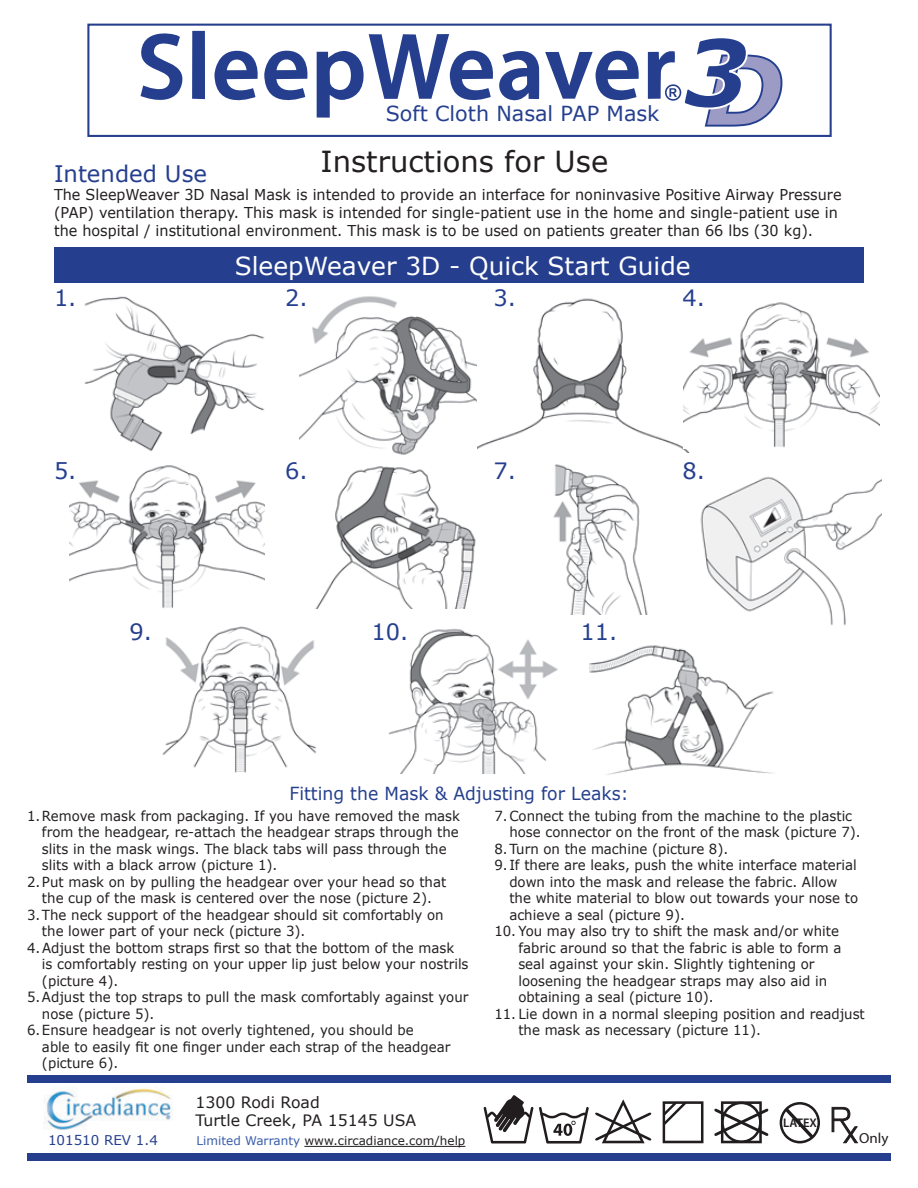
<style>
.page{position:relative;width:918px;height:1188px;background:#fff}
.page>*{position:absolute;margin:0;border:0;box-sizing:border-box;transform-origin:0 0}
.t1{font:italic 700 94.05px "Verdana";color:#253f8e}
.t2{font:28.95px "Verdana";color:#231f20}
.t3{font:24.9px "Verdana";color:#fff}
.t4{font:22.8px "Verdana";color:#253f8e}
.t5{font:22.5px "Verdana";color:#253f8e}
.t6{font:20.7px "Verdana";color:#253f8e}
.t7{font:18px "Verdana";color:#253f8e;scale:.96 1}
.t8{font:15.75px/18px "Verdana";color:#231f20}
.t9{font:15px/18px "Verdana";color:#231f20;scale:.96 1}
.t10{font:14.55px "Myriad Pro";color:#211d1e}
.t11{font:13.8px/16.5px "Verdana";color:#231f20;scale:.96 1}
.t12{font:13.5px "Verdana";color:#253f8e}
.t13{font:600 12.6px "Myriad Pro";color:#211d1e}
.t14{font:12px "Verdana";color:#231f20}
.s1{font-size:96.45px;color:#9b9bc6}
.s2{color:#3a5eab}
</style>
<div class="page">
<img style="left:162px;top:626px;width:154px;height:147px">
<img style="left:589px;top:645px;width:185px;height:130px">
<img style="left:84px;top:296px;width:181px;height:156px">
<img style="left:316px;top:466px;width:160px;height:142px">
<img style="left:299px;top:296px;width:179px;height:159px">
<img style="left:478px;top:298px;width:210px;height:154px">
<img style="left:388px;top:628px;width:170px;height:146px">
<img style="left:700px;top:476px;width:182px;height:150px">
<img style="left:553px;top:464px;width:95px;height:150px">
<img style="left:683px;top:298px;width:196px;height:151px">
<img style="left:69px;top:465px;width:196px;height:144px">
<svg style="left:140px;top:30px;width:525px;height:88px"></svg>
<svg style="left:665px;top:51px;width:118px;height:76px"></svg>
<div style="left:54px;top:247px;width:810px;height:36px;background:#253f8e"></div>
<div style="left:87px;top:24px;width:745px;height:113px;border:2px solid #253f8e"></div>
<img style="left:44px;top:1087px;width:129px;height:43px">
<div style="left:27px;top:1154px;width:864px;height:7px;background:#253f8e"></div>
<div style="left:27px;top:1076px;width:864px;height:7px;background:#253f8e"></div>
<hr style="left:304px;top:1146px;width:161px;height:1px;background:#231f20">
<svg style="left:714px;top:1101px;width:55px;height:42px"></svg>
<svg style="left:484px;top:1095px;width:219px;height:49px"></svg>
<svg style="left:780px;top:1102px;width:40px;height:41px"></svg>
<svg style="left:831px;top:1107px;width:28px;height:37px"></svg>
<h3 class="t6" style="left:386px;top:101px;width:275px">Soft Cloth Nasal PAP Mask</h3>
<h1 class="t1" style="left:682px;top:6px;width:103px">3<span class="s1">D</span></h1>
<h2 class="t2" style="left:321px;top:143px;width:289px">Instructions for Use</h2>
<h3 class="t4" style="left:54px;top:159px;width:155px">Intended Use</h3>
<p class="t9" style="left:54px;top:185px;width:822px">The SleepWeaver 3D Nasal Mask is intended to provide an interface for noninvasive Positive Airway Pressure (PAP) ventilation therapy. This mask is intended for single-patient use in the home and single-patient use in the hospital / institutional environment. This mask is to be used on patients greater than 66 lbs (30 kg).</p>
<h3 class="t3" style="left:235px;top:250px;width:457px">SleepWeaver 3D - Quick Start Guide</h3>
<h3 class="t5" style="left:54px;top:284px;width:24px">1.</h3>
<h3 class="t5" style="left:285px;top:284px;width:24px">2.</h3>
<h3 class="t5" style="left:494px;top:284px;width:24px">3.</h3>
<h3 class="t5" style="left:683px;top:284px;width:24px">4.</h3>
<h3 class="t5" style="left:54px;top:456px;width:24px">5.</h3>
<h3 class="t5" style="left:285px;top:456px;width:24px">6.</h3>
<h3 class="t5" style="left:494px;top:456px;width:24px">7.</h3>
<h3 class="t5" style="left:683px;top:456px;width:24px">8.</h3>
<h3 class="t5" style="left:130px;top:618px;width:24px">9.</h3>
<h3 class="t5" style="left:372px;top:618px;width:38px">10.</h3>
<h3 class="t5" style="left:580px;top:618px;width:38px">11.</h3>
<h3 class="t7" style="left:290px;top:782px;width:355px">Fitting the Mask &amp; Adjusting for Leaks:</h3>
<p class="t11" style="left:27px;top:808px;width:453px">1.Remove mask from packaging. If you have removed the mask</p>
<p class="t11" style="left:42px;top:824px;width:436px">from the headgear, re-attach the headgear straps through the</p>
<p class="t11" style="left:42px;top:841px;width:423px">slits in the mask wings. The black tabs will pass through the</p>
<p class="t11" style="left:42px;top:857px;width:247px">slits with a black arrow (picture 1).</p>
<p class="t11" style="left:27px;top:874px;width:438px">2.Put mask on by pulling the headgear over your head so that</p>
<p class="t11" style="left:42px;top:890px;width:408px">the cup of the mask is centered over the nose (picture 2).</p>
<p class="t11" style="left:27px;top:907px;width:436px">3.The neck support of the headgear should sit comfortably on</p>
<p class="t11" style="left:42px;top:923px;width:276px">the lower part of your neck (picture 3).</p>
<p class="t11" style="left:27px;top:940px;width:447px">4. Adjust the bottom straps first so that the bottom of the mask</p>
<p class="t11" style="left:42px;top:956px;width:446px">is comfortably resting on your upper lip just below your nostrils</p>
<p class="t11" style="left:42px;top:973px;width:81px">(picture 4).</p>
<p class="t11" style="left:27px;top:989px;width:461px">5.Adjust the top straps to pull the mask comfortably against your</p>
<p class="t11" style="left:42px;top:1006px;width:119px">nose (picture 5).</p>
<p class="t11" style="left:27px;top:1022px;width:405px">6.Ensure headgear is not overly tightened, you should be</p>
<p class="t11" style="left:42px;top:1039px;width:427px">able to easily fit one finger under each strap of the headgear</p>
<p class="t11" style="left:42px;top:1055px;width:81px">(picture 6).</p>
<p class="t11" style="left:494px;top:808px;width:374px">7.Connect the tubing from the machine to the plastic</p>
<p class="t11" style="left:509px;top:824px;width:368px">hose connector on the front of the mask (picture 7).</p>
<p class="t11" style="left:494px;top:841px;width:245px">8.Turn on the machine (picture 8).</p>
<p class="t11" style="left:509px;top:857px;width:365px;text-indent:-15px">9. If there are leaks, push the white interface material down into the mask and release the fabric. Allow the white material to blow out towards your nose to achieve a seal (picture 9).</p>
<p class="t11" style="left:518px;top:923px;width:338px;text-indent:-24px">10. You may also try to shift the mask and/or white fabric around so that the fabric is able to form a seal against your skin. Slightly tightening or loosening the headgear straps may also aid in obtaining a seal (picture 10).</p>
<p class="t11" style="left:518px;top:1006px;width:362px;text-indent:-24px">11. Lie down in a normal sleeping position and readjust the mask as necessary (picture 11).</p>
<p class="t8" style="left:195px;top:1094px;width:222px">1300 Rodi Road<br>Turtle Creek, PA 15145 USA</p>
<p class="t13" style="left:783px;top:1115px;width:35px">LATEX</p>
<p class="t12" style="left:48px;top:1131px;width:111px">101510 REV 1.4</p>
<p class="t14" style="left:197px;top:1133px;width:270px"><span class="s2">Limited Warranty</span> www.circadiance.com/help</p>
<p class="t10" style="left:859px;top:1129px;width:31px">Only</p>
</div>
